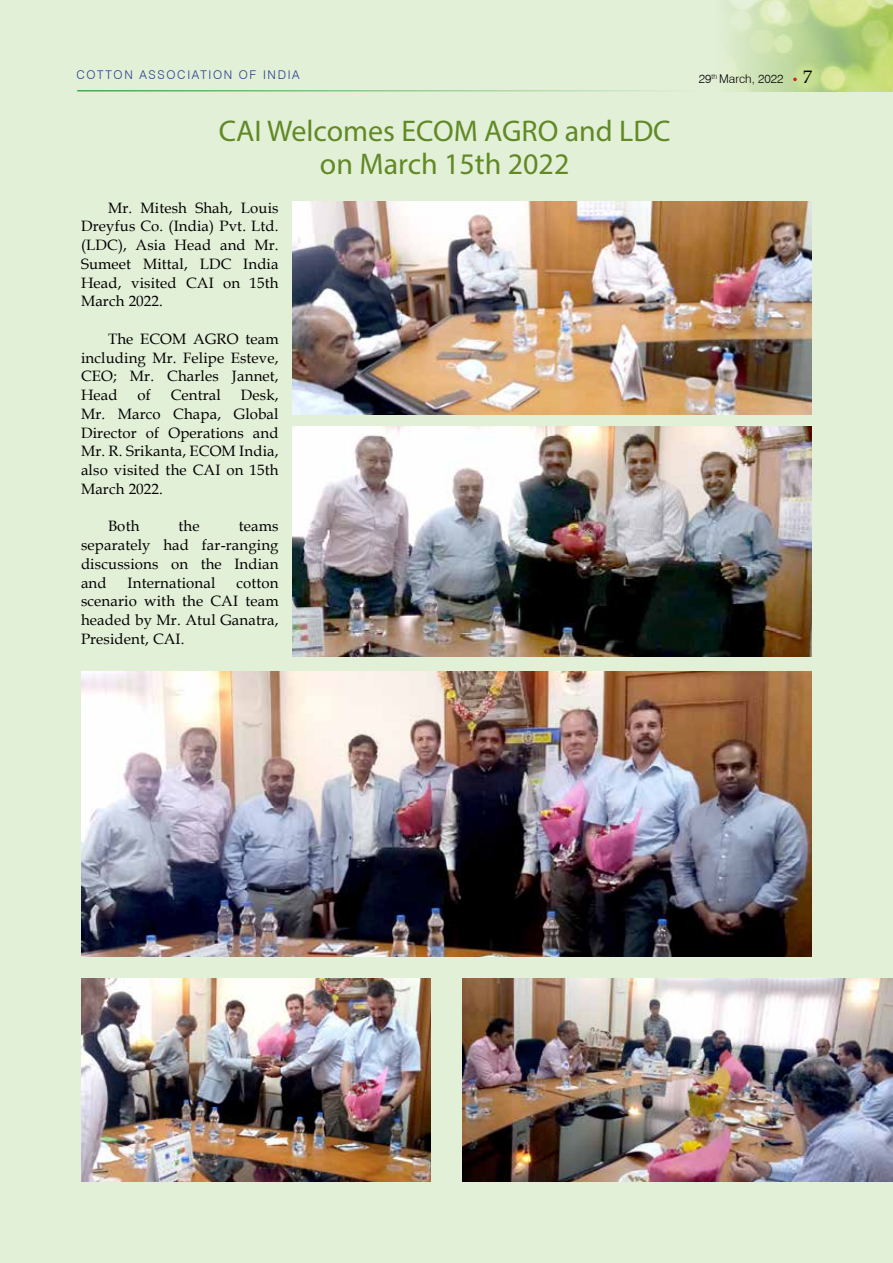
<style>
.page{position:relative;width:893px;height:1263px;background:#e3f0d8}
.page>*{position:absolute;margin:0;border:0;box-sizing:border-box;transform-origin:0 0}
.t1{font:30px/33px "Myriad Pro";color:#618926;text-align:center}
.t2{font:15px/18.8px "Book Antiqua";letter-spacing:.01em;color:#000;text-align:justify}
.t3{font:300 12px "Swiss 721 BT";letter-spacing:.14em;color:#25408f}
.t4{font:300 12px "Swiss 721 BT";color:#000}
.s1{font-family:"Book Antiqua";font-weight:400;font-size:18px}
</style>
<div class="page">
<img style="left:727px;top:0;width:166px;height:91px">
<hr style="left:77px;top:90px;width:628px;height:2px;background:#41ad49">
<svg style="left:793px;top:78px;width:4px;height:3px"></svg>
<img style="left:81px;top:672px;width:731px;height:284px">
<img style="left:81px;top:979px;width:349px;height:203px">
<img style="left:463px;top:979px;width:430px;height:203px">
<img style="left:292px;top:427px;width:520px;height:229px">
<img style="left:292px;top:202px;width:520px;height:213px">
<p class="t3" style="left:76px;top:67px;width:225px">COTTON ASSOC IATION OF INDIA</p>
<p class="t4" style="left:699px;top:71px;width:115px">29<sup>TH</sup> MARCH, 2022 <span class="s1">7</span></p>
<h1 class="t1" style="left:219px;top:114px;width:454px">CAI Welcomes ECOM AGRO and LDC on March 15th 2022</h1>
<p class="t2" style="left:81px;top:198px;width:199px;text-indent:27px">Mr. Mitesh Shah, Louis Dreyfus Co. (India) Pvt. Ltd. (LDC), Asia Head and Mr.<br>Sumeet Mittal, LDC India Head, visited CAI on 15th March 2022.</p>
<p class="t2" style="left:81px;top:329px;width:199px;text-indent:27px">The ECOM AGRO team including Mr. Felipe Esteve, CEO; Mr. Charles Jannet, Head</p>
<p class="t2" style="left:138px;top:385px;width:15px">of</p>
<p class="t2" style="left:171px;top:385px;width:52px">Central</p>
<p class="t2" style="left:81px;top:385px;width:199px;text-indent:160px">Desk, Mr. Marco Chapa, Global Director of Operations and Mr. R. Srikanta, ECOM India, also visited the CAI on 15th March 2022.</p>
<p class="t2" style="left:108px;top:516px;width:33px">Both</p>
<p class="t2" style="left:179px;top:516px;width:23px">the</p>
<p class="t2" style="left:81px;top:516px;width:199px;text-indent:158px">teams separately had far-ranging discussions on the Indian and</p>
<p class="t2" style="left:128px;top:573px;width:89px">International</p>
<p class="t2" style="left:81px;top:573px;width:199px;text-indent:155px">cotton scenario with the CAI team headed by Mr. Atul Ganatra, President, CAI.</p>
</div>
